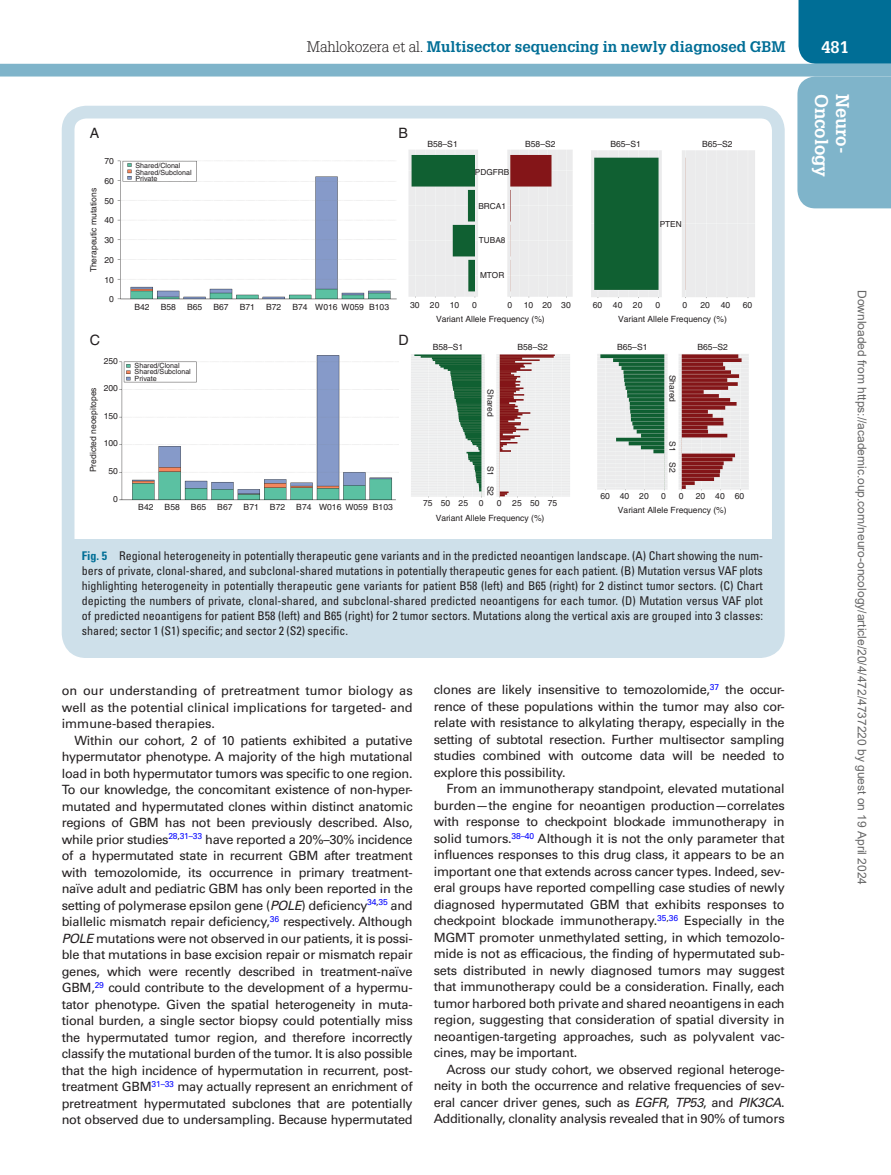
<style>
.page{position:relative;width:891px;height:1175px;background:#fff}
.page>*{position:absolute;margin:0;border:0;box-sizing:border-box;transform-origin:0 0}
.t1{font:700 18px "Glypha LT Std";color:#fff}
.t2{font:700 16.5px "Glypha LT Std";color:#fff}
.t3{font:700 15px "Glypha LT Std";color:#006e96}
.t4{font:14.25px "Helvetica";color:#231f20}
.t5{font:12.75px/16.5px "Univers LT Std";letter-spacing:-.02em;color:#231f20;text-align:justify}
.t6{font:condensed 12px/15px "Univers LT Std";color:#231f20;text-align:justify}
.t7{font:12px "Arial";color:#666}
.t8{font:8.55px/14px "Helvetica";color:#231f20}
.t9{font:8.25px "Helvetica";color:#231f20}
.t10{font:7.2px/6.6px "Helvetica";color:#231f20}
.s1{font-weight:300;color:#231f20}
.s2{font-weight:700;color:#006e96}
.s3{font-style:italic}
</style>
<div class="page">
<div style="left:799px;top:0;width:92px;height:64px;background:#006e96"></div>
<div style="left:0;top:64px;width:891px;height:12px;background:#7fb4ca"></div>
<div style="left:797px;top:76px;width:94px;height:132px;background:#7fb4ca"></div>
<div style="left:73px;top:539px;width:700px;height:110px;background:#cee0ea"></div>
<img style="left:117px;top:150px;width:638px;height:351px">
<div style="left:62px;top:106px;width:723px;height:552px;border:13px solid #cee0ea;border-radius:18px"></div>
<p class="t3" style="left:307px;top:37px;width:481px"><span class="s1">Mahlokozera et al.</span> Multisector sequencing in newly diagnosed GBM</p>
<p class="t2" style="left:821px;top:37px;width:29px">481</p>
<h1 class="t1" style="left:833px;top:94px;width:85px;rotate:90deg">Oncology</h1>
<h1 class="t1" style="left:854px;top:94px;width:61px;rotate:90deg">Neuro-</h1>
<p class="t4" style="left:90px;top:125px;width:11px">A</p>
<p class="t4" style="left:398px;top:125px;width:11px">B</p>
<p class="t8" style="left:427px;top:136px;width:32px">B58–S1</p>
<p class="t8" style="left:525px;top:136px;width:32px">B58–S2</p>
<p class="t9" style="left:475px;top:167px;width:36px">PDGFRB</p>
<p class="t9" style="left:478px;top:202px;width:29px">BRCA1</p>
<p class="t9" style="left:479px;top:235px;width:28px">TUBA8</p>
<p class="t8" style="left:610px;top:136px;width:32px">B65–S1</p>
<p class="t8" style="left:702px;top:136px;width:32px">B65–S2</p>
<p class="t8" style="left:104px;top:154px;width:11px">70</p>
<p class="t10" style="left:135px;top:162px;width:58px">Shared/Clonal<br>Shared/Subclonal<br>Private</p>
<p class="t8" style="left:104px;top:174px;width:11px">60</p>
<p class="t8" style="left:104px;top:194px;width:11px">50</p>
<p class="t8" style="left:86px;top:272px;width:86px;rotate:-90deg">Therapeutic mutations</p>
<p class="t8" style="left:104px;top:213px;width:11px">40</p>
<p class="t8" style="left:104px;top:233px;width:11px">30</p>
<p class="t8" style="left:104px;top:253px;width:11px">20</p>
<p class="t8" style="left:104px;top:272px;width:11px">10</p>
<p class="t8" style="left:109px;top:292px;width:6px">0</p>
<p class="t9" style="left:660px;top:219px;width:24px">PTEN</p>
<p class="t9" style="left:480px;top:270px;width:26px">MTOR</p>
<p class="t7" style="left:866px;top:290px;width:596px;rotate:90deg">Downloaded from https://academic.oup.com/neuro-oncology/article/20/4/472/4737220 by guest on 19 April 2024</p>
<p class="t8" style="left:410px;top:298px;width:51px">30 20 10</p>
<p class="t8" style="left:472px;top:298px;width:6px">0</p>
<p class="t8" style="left:507px;top:298px;width:6px">0</p>
<p class="t8" style="left:524px;top:298px;width:48px">10 20 30</p>
<p class="t8" style="left:593px;top:298px;width:51px">60 40 20</p>
<p class="t8" style="left:655px;top:298px;width:6px">0</p>
<p class="t8" style="left:682px;top:298px;width:6px">0</p>
<p class="t8" style="left:701px;top:298px;width:11px">20</p>
<p class="t8" style="left:721px;top:298px;width:11px">40</p>
<p class="t8" style="left:743px;top:298px;width:11px">60</p>
<p class="t8" style="left:436px;top:312px;width:110px">Variant Allele Frequency (%)</p>
<p class="t8" style="left:618px;top:312px;width:110px">Variant Allele Frequency (%)</p>
<p class="t8" style="left:135px;top:300px;width:17px">B42</p>
<p class="t8" style="left:161px;top:300px;width:17px">B58</p>
<p class="t8" style="left:187px;top:300px;width:17px">B65</p>
<p class="t8" style="left:214px;top:300px;width:17px">B67</p>
<p class="t8" style="left:240px;top:300px;width:17px">B71</p>
<p class="t8" style="left:266px;top:300px;width:17px">B72</p>
<p class="t8" style="left:293px;top:300px;width:98px">B74 W016 W059 B103</p>
<p class="t4" style="left:90px;top:331px;width:12px">C</p>
<p class="t4" style="left:398px;top:331px;width:12px">D</p>
<p class="t8" style="left:517px;top:340px;width:32px">B58–S2</p>
<p class="t8" style="left:698px;top:340px;width:32px">B65–S2</p>
<p class="t8" style="left:433px;top:340px;width:32px">B58–S1</p>
<p class="t8" style="left:617px;top:340px;width:32px">B65–S1</p>
<p class="t8" style="left:104px;top:354px;width:16px">250</p>
<p class="t10" style="left:135px;top:362px;width:58px">Shared/Clonal<br>Shared/Subclonal<br>Private</p>
<p class="t8" style="left:680px;top:374px;width:29px;rotate:90deg">Shared</p>
<p class="t8" style="left:680px;top:441px;width:33px;rotate:90deg">S1 S2</p>
<p class="t8" style="left:104px;top:381px;width:16px">200</p>
<p class="t8" style="left:104px;top:409px;width:16px">150</p>
<p class="t8" style="left:86px;top:472px;width:87px;rotate:-90deg">Predicted neoepitopes</p>
<p class="t8" style="left:498px;top:389px;width:29px;rotate:90deg">Shared</p>
<p class="t8" style="left:104px;top:436px;width:16px">100</p>
<p class="t8" style="left:109px;top:464px;width:11px">50</p>
<p class="t8" style="left:113px;top:491px;width:6px">0</p>
<p class="t8" style="left:498px;top:465px;width:32px;rotate:90deg">S1 S2</p>
<p class="t8" style="left:600px;top:489px;width:11px">60</p>
<p class="t8" style="left:618px;top:489px;width:128px;text-indent:78px">20 40 60<br>Variant Allele Frequency (%)</p>
<p class="t8" style="left:620px;top:489px;width:30px">40 20</p>
<p class="t8" style="left:661px;top:489px;width:6px">0</p>
<p class="t8" style="left:679px;top:489px;width:6px">0</p>
<p class="t8" style="left:423px;top:496px;width:62px">75 50 25 0</p>
<p class="t8" style="left:548px;top:496px;width:11px">75</p>
<p class="t8" style="left:497px;top:496px;width:44px">0 25 50</p>
<p class="t8" style="left:165px;top:499px;width:17px">B58</p>
<p class="t8" style="left:191px;top:499px;width:17px">B65</p>
<p class="t8" style="left:217px;top:499px;width:17px">B67</p>
<p class="t8" style="left:244px;top:499px;width:17px">B71</p>
<p class="t8" style="left:270px;top:499px;width:17px">B72</p>
<p class="t8" style="left:296px;top:499px;width:47px">B74 W016</p>
<p class="t8" style="left:345px;top:499px;width:49px">W059 B103</p>
<p class="t8" style="left:138px;top:499px;width:17px">B42</p>
<p class="t8" style="left:436px;top:511px;width:110px">Variant Allele Frequency (%)</p>
<p class="t6" style="left:82px;top:548px;width:683px"><span class="s2">Fig. 5</span> Regional heterogeneity in potentially therapeutic gene variants and in the predicted neoantigen landscape. (A) Chart showing the num&shy;bers of private, clonal-shared, and subclonal-shared mutations in potentially therapeutic genes for each patient. (B) Mutation versus VAF plots highlighting heterogeneity in potentially therapeutic gene variants for patient B58 (left) and B65 (right) for 2 distinct tumor sectors. (C) Chart depicting the numbers of private, clonal-shared, and subclonal-shared predicted neoantigens for each tumor. (D) Mutation versus VAF plot of predicted neoantigens for patient B58 (left) and B65 (right) for 2 tumor sectors. Mutations along the vertical axis are grouped into 3 classes: shared; sector 1 (S1) specific; and sector 2 (S2) specific.</p>
<p class="t5" style="left:434px;top:681px;width:353px">clones are likely insensitive to temozolomide,<sup>37</sup> the occur&shy;rence of these populations within the tumor may also cor&shy;relate with resistance to alkylating therapy, especially in the setting of subtotal resection. Further multisector sampling studies combined with outcome data will be needed to explore this possibility.</p>
<p class="t5" style="left:434px;top:780px;width:353px;text-indent:13px">From an immunotherapy standpoint, elevated mutational burden—the engine for neoantigen production—correlates with response to checkpoint blockade immunotherapy in solid tumors.<sup>38–40</sup> Although it is not the only parameter that influences responses to this drug class, it appears to be an important one that extends across cancer types. Indeed, sev&shy;eral groups have reported compelling case studies of newly diagnosed hypermutated GBM that exhibits responses to checkpoint blockade immunotherapy.<sup>35</sup><sup>,</sup><sup>36</sup> Especially in the MGMT promoter unmethylated setting, in which temozolo&shy;mide is not as efficacious, the finding of hypermutated sub&shy;sets distributed in newly diagnosed tumors may suggest that immunotherapy could be a consideration. Finally, each tumor harbored both private and shared neoantigens in each region, suggesting that consideration of spatial diversity in neoantigen-targeting approaches, such as polyvalent vac&shy;cines, may be important.</p>
<p class="t5" style="left:434px;top:1061px;width:353px;text-indent:13px">Across our study cohort, we observed regional heteroge&shy;neity in both the occurrence and relative frequencies of sev&shy;eral cancer driver genes, such as <span class="s3">EGFR</span>, <span class="s3">TP53</span>, and <span class="s3">PIK3CA</span>.<br>Additionally, clonality analysis revealed that in 90% of tumors</p>
<p class="t5" style="left:62px;top:682px;width:353px">on our understanding of pretreatment tumor biology as well as the potential clinical implications for targeted- and immune-based therapies.</p>
<p class="t5" style="left:62px;top:732px;width:353px;text-indent:13px">Within our cohort, 2 of 10 patients exhibited a putative hypermutator phenotype. A majority of the high mutational load in both hypermutator tumors was specific to one region.<br>To our knowledge, the concomitant existence of non-hyper&shy;mutated and hypermutated clones within distinct anatomic regions of GBM has not been previously described. Also, while prior studies<sup>28</sup><sup>,</sup><sup>31–33</sup> have reported a 20%–30% incidence of a hypermutated state in recurrent GBM after treatment with temozolomide, its occurrence in primary treatment&shy;naïve adult and pediatric GBM has only been reported in the setting of polymerase epsilon gene (<span class="s3">POLE</span>) deficiency<sup>34</sup><sup>,</sup><sup>35</sup> and biallelic mismatch repair deficiency,<sup>36</sup> respectively. Although <span class="s3">POLE</span> mutations were not observed in our patients, it is possi&shy;ble that mutations in base excision repair or mismatch repair genes, which were recently described in treatment-naïve GBM,<sup>29</sup> could contribute to the development of a hypermu&shy;tator phenotype. Given the spatial heterogeneity in muta&shy;tional burden, a single sector biopsy could potentially miss the hypermutated tumor region, and therefore incorrectly classify the mutational burden of the tumor. It is also possible that the high incidence of hypermutation in recurrent, post&shy;treatment GBM<sup>31–33</sup> may actually represent an enrichment of pretreatment hypermutated subclones that are potentially not observed due to undersampling. Because hypermutated</p>
</div>
